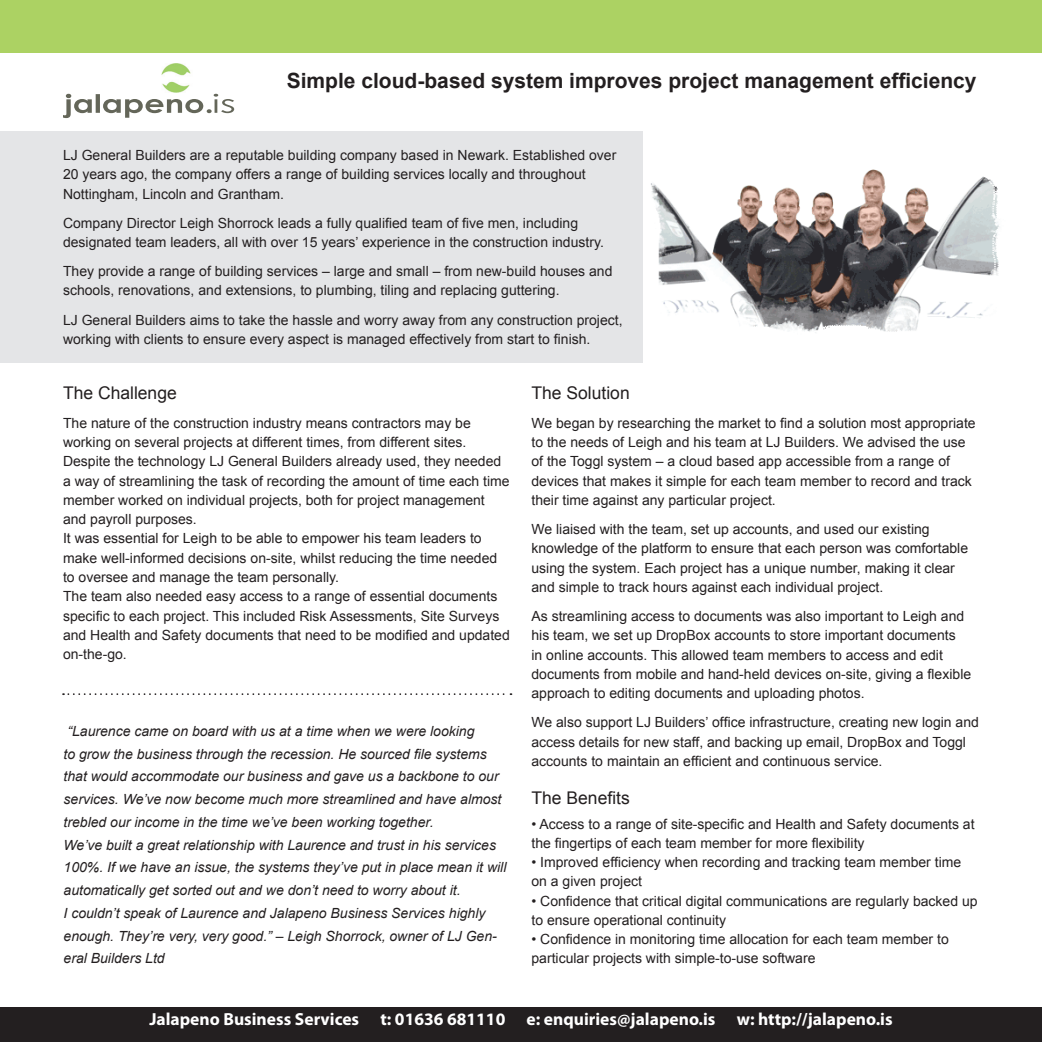
<style>
.page{position:relative;width:1042px;height:1042px;background:#fff}
.page>*{position:absolute;margin:0;border:0;box-sizing:border-box;transform-origin:0 0}
.t1{font:700 21px "Arial";color:#231f20}
.t2{font:700 17.5px "Myriad Pro";color:#fff}
.t3{font:17.5px "Arial";color:#231f20}
.t4{font:14px/19.2px "Arial";color:#231f20}
.t5{font:italic 14px/22.8px "Arial";color:#231f20}
</style>
<div class="page">
<div style="left:0;top:131px;width:642px;height:232px;background:#e4e5e7"></div>
<div style="left:0;top:0;width:1042px;height:52px;background:#acd263"></div>
<svg style="left:63px;top:693px;width:448px;height:2px"></svg>
<div style="left:0;top:1007px;width:1042px;height:35px;background:#231f20"></div>
<svg style="left:63px;top:94px;width:171px;height:24px"></svg>
<img style="left:161px;top:63px;width:30px;height:30px">
<img style="left:651px;top:169px;width:348px;height:164px">
<h1 class="t1" style="left:287px;top:66px;width:691px">Simple cloud-based system improves project management efficiency</h1>
<p class="t4" style="left:63px;top:146px;width:555px">LJ General Builders are a reputable building company based in Newark. Established over<br>20 years ago, the company offers a range of building services locally and throughout<br>Nottingham, Lincoln and Grantham.</p>
<p class="t4" style="left:63px;top:213px;width:542px">Company Director Leigh Shorrock leads a fully qualified team of five men, including designated team leaders, all with over 15 years’ experience in the construction industry.</p>
<p class="t4" style="left:63px;top:262px;width:551px">They provide a range of building services – large and small – from new-build houses and schools, renovations, and extensions, to plumbing, tiling and replacing guttering.</p>
<p class="t4" style="left:63px;top:310px;width:561px">LJ General Builders aims to take the hassle and worry away from any construction project, working with clients to ensure every aspect is managed effectively from start to finish.</p>
<p class="t3" style="left:63px;top:381px;width:115px">The Challenge</p>
<p class="t4" style="left:63px;top:413px;width:448px">The nature of the construction industry means contractors may be working on several projects at different times, from different sites.<br>Despite the technology LJ General Builders already used, they needed a way of streamlining the task of recording the amount of time each time member worked on individual projects, both for project management and payroll purposes.<br>It was essential for Leigh to be able to empower his team leaders to make well-informed decisions on-site, whilst reducing the time needed to oversee and manage the team personally.<br>The team also needed easy access to a range of essential documents specific to each project. This included Risk Assessments, Site Surveys and Health and Safety documents that need to be modified and updated on-the-go.</p>
<p class="t3" style="left:531px;top:381px;width:100px">The Solution</p>
<p class="t4" style="left:531px;top:413px;width:446px">We began by researching the market to find a solution most appropriate to the needs of Leigh and his team at LJ Builders. We advised the use of the Toggl system – a cloud based app accessible from a range of devices that makes it simple for each team member to record and track their time against any particular project.</p>
<p class="t4" style="left:531px;top:520px;width:438px">We liaised with the team, set up accounts, and used our existing knowledge of the platform to ensure that each person was comfortable using the system. Each project has a unique number, making it clear and simple to track hours against each individual project.</p>
<p class="t4" style="left:531px;top:607px;width:441px">As streamlining access to documents was also important to Leigh and his team, we set up DropBox accounts to store important documents<br>in online accounts. This allowed team members to access and edit documents from mobile and hand-held devices on-site, giving a flexible approach to editing documents and uploading photos.</p>
<p class="t4" style="left:531px;top:713px;width:449px">We also support LJ Builders’ office infrastructure, creating new login and access details for new staff, and backing up email, DropBox and Toggl accounts to maintain an efficient and continuous service.</p>
<p class="t3" style="left:531px;top:787px;width:100px">The Benefits</p>
<p class="t4" style="left:531px;top:814px;width:445px">• Access to a range of site-specific and Health and Safety documents at the fingertips of each team member for more flexibility</p>
<p class="t4" style="left:531px;top:852px;width:431px">• Improved efficiency when recording and tracking team member time on a given project</p>
<p class="t4" style="left:531px;top:891px;width:448px">• Confidence that critical digital communications are regularly backed up to ensure operational continuity</p>
<p class="t4" style="left:531px;top:929px;width:419px">• Confidence in monitoring time allocation for each team member to particular projects with simple-to-use software</p>
<p class="t5" style="left:64px;top:720px;width:444px">“Laurence came on board with us at a time when we were looking<br>to grow the business through the recession. He sourced file systems that would accommodate our business and gave us a backbone to our services. We’ve now become much more streamlined and have almost trebled our income in the time we’ve been working together.<br>We’ve built a great relationship with Laurence and trust in his services 100%. If we have an issue, the systems they’ve put in place mean it will automatically get sorted out and we don’t need to worry about it.<br>I couldn’t speak of Laurence and Jalapeno Business Services highly enough. They’re very, very good.” – Leigh Shorrock, owner of LJ Gen&shy;eral Builders Ltd</p>
<p class="t2" style="left:149px;top:1008px;width:745px">Jalapeno Business Services t: 01636 681110 e: enquiries@jalapeno.is w: http://jalapeno.is</p>
</div>
